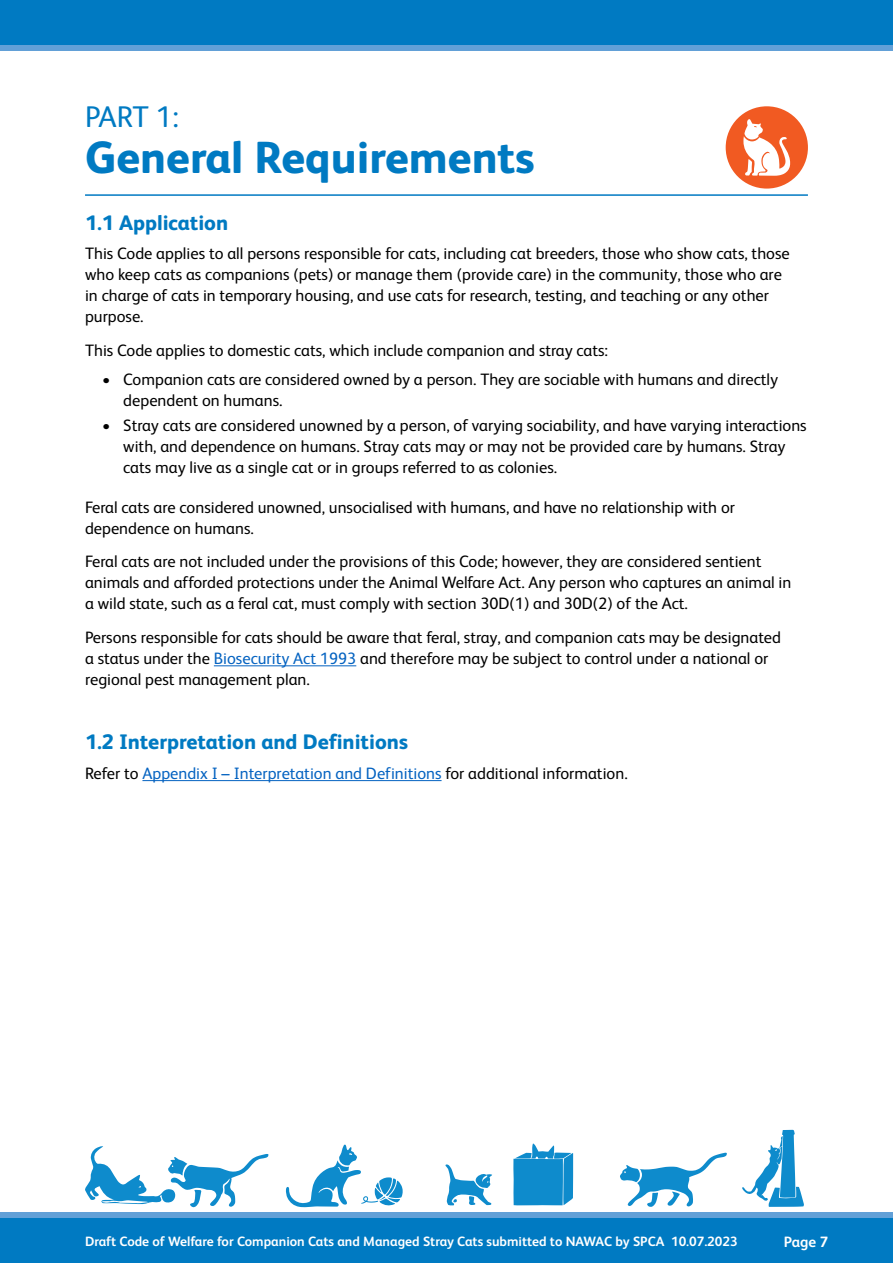
<style>
.page{position:relative;width:893px;height:1263px;background:#fff}
.page>*{position:absolute;margin:0;border:0;box-sizing:border-box;transform-origin:0 0}
.t1{font:800 45px "FS Albert";color:#007ac2}
.t2{font:30px "FS Albert";color:#007ac2}
.t3{font:800 21px "FS Albert";color:#007ac2}
.t4{font:16.5px/21px "FS Albert";color:#000}
.t5{font:16.5px "FS Albert";color:#0563c1}
.t6{font:700 15px "FS Albert";color:#fff}
.t7{font:700 13.5px "FS Albert";color:#fff}
.s1{color:#0563c1}
.s2{color:#000}
</style>
<div class="page">
<div style="left:0;top:1212px;width:893px;height:40px;background:#62a0d7"></div>
<div style="left:0;top:10px;width:893px;height:41px;background:#62a0d7"></div>
<div style="left:0;top:1218px;width:893px;height:45px;background:#007ac2"></div>
<div style="left:0;top:0;width:893px;height:45px;background:#007ac2"></div>
<svg style="left:445px;top:1164px;width:47px;height:41px"></svg>
<svg style="left:85px;top:1146px;width:183px;height:61px"></svg>
<svg style="left:513px;top:1143px;width:60px;height:62px"></svg>
<svg style="left:742px;top:1130px;width:62px;height:77px"></svg>
<svg style="left:620px;top:1152px;width:107px;height:55px"></svg>
<svg style="left:286px;top:1144px;width:117px;height:63px"></svg>
<hr style="left:85px;top:194px;width:723px;height:2px;background:#007ac2">
<hr style="left:214px;top:665px;width:142px;height:1px;background:#0563c1">
<hr style="left:142px;top:780px;width:300px;height:1px;background:#0563c1">
<div style="left:726px;top:106px;width:82px;height:83px;background:#f15a22;border-radius:50%"></div>
<svg style="left:743px;top:119px;width:47px;height:57px"></svg>
<h2 class="t2" style="left:85px;top:100px;width:95px">PART 1:</h2>
<h1 class="t1" style="left:85px;top:131px;width:451px">General Requirements</h1>
<p class="t3" style="left:85px;top:210px;width:145px">1.1 Application</p>
<p class="t4" style="left:85px;top:243px;width:706px">This Code applies to all persons responsible for cats, including cat breeders, those who show cats, those who keep cats as companions (pets) or manage them (provide care) in the community, those who are in charge of cats in temporary housing, and use cats for research, testing, and teaching or any other purpose.</p>
<p class="t4" style="left:85px;top:340px;width:525px">This Code applies to domestic cats, which include companion and stray cats:</p>
<p class="t4" style="left:123px;top:368px;width:656px;text-indent:-21px">• Companion cats are considered owned by a person. They are sociable with humans and directly dependent on humans.</p>
<p class="t4" style="left:123px;top:415px;width:685px;text-indent:-21px">• Stray cats are considered unowned by a person, of varying sociability, and have varying interactions with, and dependence on humans. Stray cats may or may not be provided care by humans. Stray cats may live as a single cat or in groups referred to as colonies.</p>
<p class="t4" style="left:85px;top:496px;width:651px">Feral cats are considered unowned, unsocialised with humans, and have no relationship with or dependence on humans.</p>
<p class="t4" style="left:85px;top:551px;width:708px">Feral cats are not included under the provisions of this Code; however, they are considered sentient animals and afforded protections under the Animal Welfare Act. Any person who captures an animal in a wild state, such as a feral cat, must comply with section 30D(1) and 30D(2) of the Act.</p>
<p class="t4" style="left:85px;top:627px;width:697px">Persons responsible for cats should be aware that feral, stray, and companion cats may be designated a status under the <span class="s1">Biosecurity Act 1993</span> and therefore may be subject to control under a national or regional pest management plan.</p>
<p class="t3" style="left:85px;top:730px;width:324px">1.2 Interpretation and Definitions</p>
<p class="t5" style="left:85px;top:764px;width:544px"><span class="s2">Refer to</span> Appendix I – Interpretation and Definitions <span class="s2">for additional information.</span></p>
<p class="t7" style="left:85px;top:1234px;width:654px">Draft Code of Welfare for Companion Cats and Managed Stray Cats submitted to NAWAC by SPCA 10.07.2023</p>
<p class="t6" style="left:784px;top:1233px;width:46px">Page 7</p>
</div>
